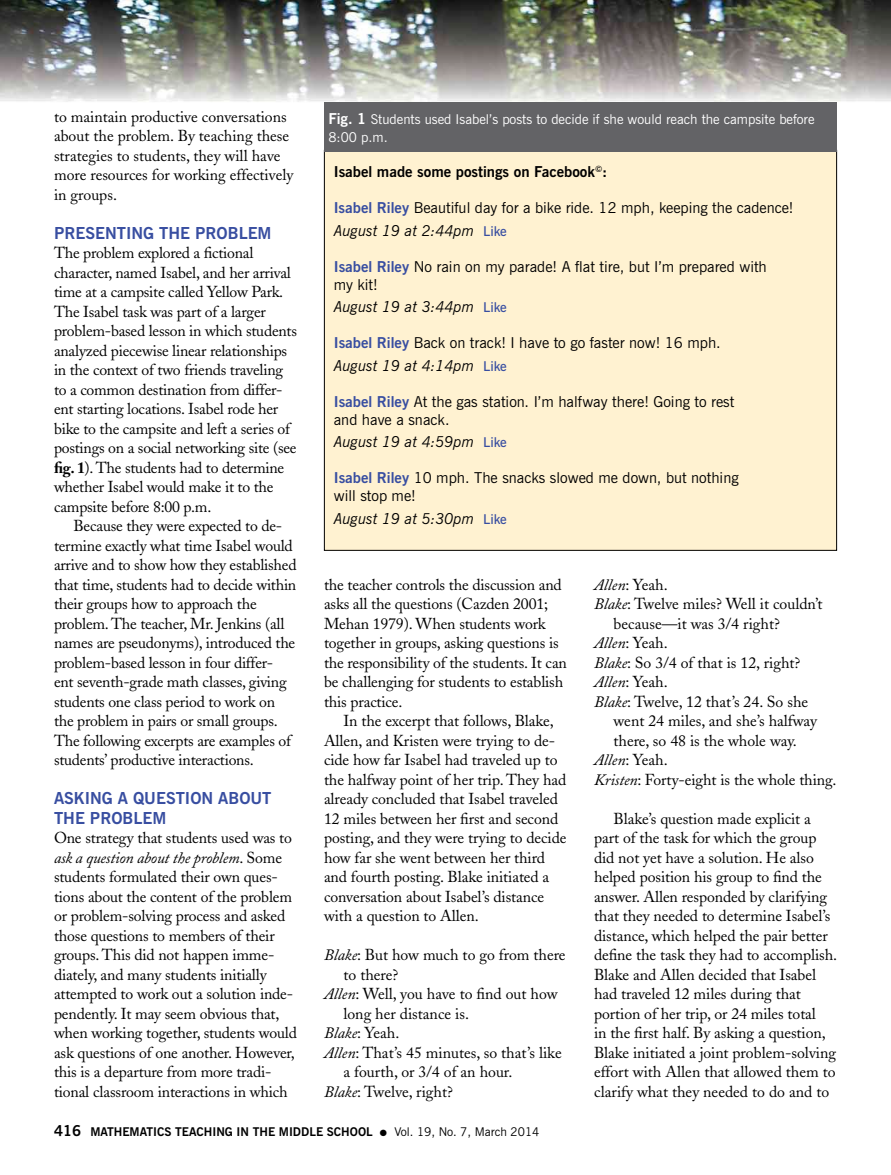
<style>
.page{position:relative;width:891px;height:1175px;background:#fff}
.page>*{position:absolute;margin:0;border:0;box-sizing:border-box;transform-origin:0 0}
.t1{font:700 16.5px/19.5px "News Gothic BT";color:#384ea1}
.t2{font:15.75px/19.5px "Adobe Caslon";letter-spacing:-.01em;color:#000}
.t3{font:15px/18px "News Gothic BT";color:#000}
.t4{font:italic 15px "News Gothic BT";color:#000}
.t5{font:700 15px "News Gothic BT";color:#000}
.t6{font:13.5px/18px "News Gothic BT";color:#fff}
.t7{font:700 12px "News Gothic BT";color:#000}
.s1{font-weight:700}
.s2{font-style:italic}
.s3{font-weight:700;font-size:15px}
.s4{font-weight:700;color:#384ea1}
.s5{font-weight:600;font-size:13.5px;color:#384ea1}
.s6{font-weight:600;font-style:normal;font-size:13.5px;color:#384ea1}
.s7{font-size:15px}
.s8{font-weight:400}
</style>
<div class="page">
<div style="left:324px;top:150px;width:513px;height:400px;background:#fff2d1"></div>
<div style="left:324px;top:102px;width:513px;height:50px;background:#636366"></div>
<img style="left:0;top:0;width:891px;height:102px">
<p class="t2" style="left:54px;top:107px;width:241px">to maintain productive conversations about the problem. By teaching these strategies to students, they will have more resources for working effectively in groups.</p>
<p class="t1" style="left:54px;top:223px;width:219px">PRESENTING THE PROBLEM</p>
<p class="t2" style="left:54px;top:243px;width:245px">The problem explored a fictional character, named Isabel, and her arrival time at a campsite called Yellow Park.<br>The Isabel task was part of a larger problem-based lesson in which students analyzed piecewise linear relationships in the context of two friends traveling to a common destination from differ&shy;ent starting locations. Isabel rode her bike to the campsite and left a series of postings on a social networking site (see <span class="s1">fig. 1</span>). The students had to determine whether Isabel would make it to the campsite before 8:00 p.m.</p>
<p class="t2" style="left:54px;top:516px;width:244px;text-indent:19px">Because they were expected to de&shy;termine exactly what time Isabel would arrive and to show how they established that time, students had to decide within their groups how to approach the problem. The teacher, Mr. Jenkins (all names are pseudonyms), introduced the problem-based lesson in four differ&shy;ent seventh-grade math classes, giving students one class period to work on the problem in pairs or small groups.<br>The following excerpts are examples of students’ productive interactions.</p>
<p class="t1" style="left:54px;top:788px;width:219px">ASKING A QUESTION ABOUT<br>THE PROBLEM</p>
<p class="t2" style="left:54px;top:828px;width:244px">One strategy that students used was to <span class="s2">ask a question about the problem</span>. Some students formulated their own ques&shy;tions about the content of the problem or problem-solving process and asked those questions to members of their groups. This did not happen imme&shy;diately, and many students initially attempted to work out a solution inde&shy;pendently. It may seem obvious that, when working together, students would ask questions of one another. However, this is a departure from more tradi&shy;tional classroom interactions in which</p>
<p class="t6" style="left:328px;top:110px;width:488px"><span class="s3">Fig. 1</span> Students used Isabel’s posts to decide if she would reach the campsite before<br>8:00 p.m.</p>
<p class="t5" style="left:334px;top:163px;width:275px">Isabel made some postings on Facebook<sup>©</sup>:</p>
<p class="t3" style="left:334px;top:196px;width:461px;line-height:22.5px"><span class="s4">Isabel Riley</span> Beautiful day for a bike ride. 12 mph, keeping the cadence!<br><span class="s2">August 19 at 2:44pm</span> <span class="s5">Like</span></p>
<p class="t3" style="left:334px;top:257px;width:435px"><span class="s4">Isabel Riley</span> No rain on my parade! A flat tire, but I’m prepared with my kit!</p>
<p class="t4" style="left:334px;top:298px;width:175px">August 19 at 3:44pm <span class="s6">Like</span></p>
<p class="t3" style="left:334px;top:331px;width:389px;line-height:22.5px"><span class="s4">Isabel Riley</span> Back on track! I have to go faster now! 16 mph.<br><span class="s2">August 19 at 4:14pm</span> <span class="s5">Like</span></p>
<p class="t3" style="left:334px;top:392px;width:402px"><span class="s4">Isabel Riley</span> At the gas station. I’m halfway there! Going to rest and have a snack.</p>
<p class="t4" style="left:334px;top:433px;width:175px">August 19 at 4:59pm <span class="s6">Like</span></p>
<p class="t3" style="left:334px;top:469px;width:406px"><span class="s4">Isabel Riley</span> 10 mph. The snacks slowed me down, but nothing will stop me!</p>
<p class="t4" style="left:334px;top:509px;width:175px">August 19 at 5:30pm <span class="s6">Like</span></p>
<p class="t2" style="left:324px;top:575px;width:245px">the teacher controls the discussion and asks all the questions (Cazden 2001; Mehan 1979). When students work together in groups, asking questions is the responsibility of the students. It can be challenging for students to establish this practice.</p>
<p class="t2" style="left:324px;top:711px;width:244px;text-indent:19px">In the excerpt that follows, Blake, Allen, and Kristen were trying to de&shy;cide how far Isabel had traveled up to the halfway point of her trip. They had already concluded that Isabel traveled 12 miles between her first and second posting, and they were trying to decide how far she went between her third and fourth posting. Blake initiated a conversation about Isabel’s distance with a question to Allen.</p>
<p class="t2" style="left:324px;top:945px;width:243px"><span class="s2">Blake</span>: But how much to go from there</p>
<p class="t2" style="left:344px;top:965px;width:56px">to there?</p>
<p class="t2" style="left:324px;top:984px;width:235px"><span class="s2">Allen</span>: Well, you have to find out how</p>
<p class="t2" style="left:344px;top:1004px;width:127px">long her distance is.</p>
<p class="t2" style="left:324px;top:1023px;width:77px"><span class="s2">Blake</span>: Yeah.</p>
<p class="t2" style="left:324px;top:1043px;width:239px"><span class="s2">Allen</span>: That’s 45 minutes, so that’s like</p>
<p class="t2" style="left:344px;top:1062px;width:170px">a fourth, or 3/4 of an hour.</p>
<p class="t2" style="left:324px;top:1082px;width:130px"><span class="s2">Blake</span>: Twelve, right?</p>
<p class="t2" style="left:594px;top:575px;width:75px"><span class="s2">Allen</span>: Yeah.</p>
<p class="t2" style="left:594px;top:594px;width:230px"><span class="s2">Blake</span>: Twelve miles? Well it couldn’t</p>
<p class="t2" style="left:614px;top:614px;width:168px">because—it was 3/4 right?</p>
<p class="t2" style="left:594px;top:633px;width:75px"><span class="s2">Allen</span>: Yeah.</p>
<p class="t2" style="left:594px;top:653px;width:208px"><span class="s2">Blake</span>: So 3/4 of that is 12, right?</p>
<p class="t2" style="left:594px;top:672px;width:75px"><span class="s2">Allen</span>: Yeah.</p>
<p class="t2" style="left:594px;top:692px;width:216px"><span class="s2">Blake</span>: Twelve, 12 that’s 24. So she</p>
<p class="t2" style="left:614px;top:711px;width:205px">went 24 miles, and she’s halfway</p>
<p class="t2" style="left:614px;top:731px;width:185px">there, so 48 is the whole way.</p>
<p class="t2" style="left:594px;top:750px;width:75px"><span class="s2">Allen</span>: Yeah.</p>
<p class="t2" style="left:594px;top:770px;width:244px"><span class="s2">Kristen</span>: Forty-eight is the whole thing.</p>
<p class="t2" style="left:594px;top:809px;width:245px;text-indent:19px">Blake’s question made explicit a part of the task for which the group did not yet have a solution. He also helped position his group to find the answer. Allen responded by clarifying that they needed to determine Isabel’s distance, which helped the pair better define the task they had to accomplish.<br>Blake and Allen decided that Isabel had traveled 12 miles during that portion of her trip, or 24 miles total<br>in the first half. By asking a question, Blake initiated a joint problem-solving effort with Allen that allowed them to clarify what they needed to do and to</p>
<p class="t7" style="left:54px;top:1124px;width:487px"><span class="s7">416</span> MATHEMATICS TEACHING IN THE MIDDLE SCHOOL ● <span class="s8">Vol. 19, No. 7, March 2014</span></p>
</div>
